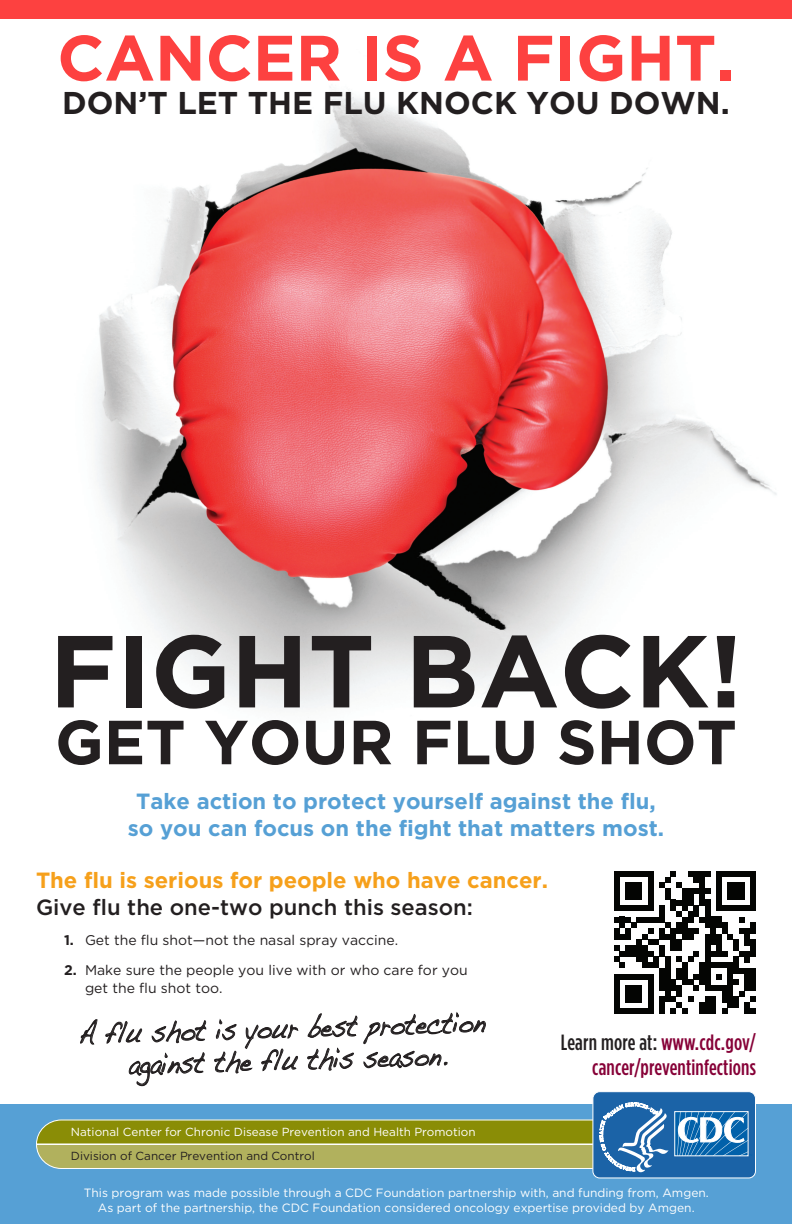
<style>
.page{position:relative;width:792px;height:1224px;background:#fff}
.page>*{position:absolute;margin:0;border:0;box-sizing:border-box;transform-origin:0 0}
.t1{font:700 102.1px "Gotham";color:#231f20}
.t2{font:700 64px "Gotham";color:#fd4140}
.t3{font:700 62.1px "Gotham";color:#231f20}
.t4{font:700 31.5px "Gotham";color:#231f20}
.t5{font:29.2px/31.9px "Handwriting Dakota";color:#231f20;text-align:center;scale:.8 1}
.t6{font:700 22px/26.4px "Gotham";color:#56a0d5;text-align:center}
.t7{font:500 22px/25px "Gotham Condensed";letter-spacing:.01em;color:#860037;text-align:right}
.t8{font:700 22px "Gotham";color:#f6a01b}
.t9{font:500 22px "Gotham";color:#231f20}
.t10{font:14px/18px "Gotham";color:#231f20}
.t11{font:12px/14.4px "Gotham";color:#fff;text-align:center}
.t12{font:11.7px "Gotham";color:#fff}
.t13{font:11.7px "Gotham";color:#231f20}
.s1{font-weight:700}
.s2{color:#231f20}
</style>
<div class="page">
<img style="left:94px;top:87px;width:683px;height:622px">
<div style="left:0;top:1104px;width:792px;height:120px;background:#56a0d5"></div>
<div style="left:0;top:0;width:792px;height:19px;background:#fd4140"></div>
<div style="left:593px;top:1092px;width:163px;height:86px;background:#1b63a7;border-radius:7px"></div>
<div style="left:592px;top:1091px;width:164px;height:87px;border:1px solid #fff;border-radius:7px"></div>
<svg style="left:36px;top:1103px;width:633px;height:69px"></svg>
<div style="left:674px;top:1111px;width:74px;height:45px;border:1px solid #fff"></div>
<svg style="left:677px;top:1112px;width:75px;height:44px"></svg>
<svg style="left:80px;top:1019px;width:18px;height:26px"></svg>
<svg style="left:105px;top:1021px;width:38px;height:23px"></svg>
<svg style="left:151px;top:1020px;width:56px;height:24px"></svg>
<svg style="left:128px;top:1052px;width:77px;height:35px"></svg>
<svg style="left:214px;top:1019px;width:85px;height:55px"></svg>
<svg style="left:307px;top:1012px;width:179px;height:59px"></svg>
<div style="left:614px;top:871px;width:5px;height:40px;background:#040503"></div>
<div style="left:614px;top:974px;width:5px;height:40px;background:#040503"></div>
<div style="left:625px;top:883px;width:6px;height:17px;background:#040503"></div>
<div style="left:625px;top:985px;width:6px;height:17px;background:#040503"></div>
<div style="left:631px;top:883px;width:5px;height:17px;background:#040503"></div>
<div style="left:631px;top:985px;width:5px;height:17px;background:#040503"></div>
<div style="left:636px;top:883px;width:6px;height:17px;background:#040503"></div>
<div style="left:636px;top:985px;width:6px;height:17px;background:#040503"></div>
<svg style="left:619px;top:871px;width:29px;height:6px"></svg>
<svg style="left:619px;top:905px;width:29px;height:6px"></svg>
<svg style="left:619px;top:974px;width:29px;height:5px"></svg>
<svg style="left:619px;top:1008px;width:29px;height:6px"></svg>
<div style="left:648px;top:871px;width:6px;height:40px;background:#040503"></div>
<div style="left:648px;top:974px;width:6px;height:40px;background:#040503"></div>
<svg style="left:614px;top:917px;width:45px;height:51px"></svg>
<div style="left:654px;top:957px;width:5px;height:11px;background:#040503"></div>
<div style="left:659px;top:905px;width:6px;height:17px;background:#040503"></div>
<div style="left:659px;top:928px;width:6px;height:12px;background:#040503"></div>
<div style="left:659px;top:945px;width:6px;height:12px;background:#040503"></div>
<div style="left:659px;top:968px;width:6px;height:23px;background:#040503"></div>
<div style="left:659px;top:996px;width:6px;height:18px;background:#040503"></div>
<div style="left:665px;top:888px;width:6px;height:12px;background:#040503"></div>
<svg style="left:665px;top:934px;width:6px;height:6px"></svg>
<div style="left:665px;top:957px;width:6px;height:45px;background:#040503"></div>
<div style="left:671px;top:900px;width:5px;height:11px;background:#040503"></div>
<div style="left:671px;top:928px;width:5px;height:23px;background:#040503"></div>
<svg style="left:659px;top:871px;width:23px;height:17px"></svg>
<svg style="left:676px;top:900px;width:6px;height:5px"></svg>
<svg style="left:665px;top:911px;width:17px;height:17px"></svg>
<div style="left:676px;top:922px;width:6px;height:12px;background:#040503"></div>
<div style="left:676px;top:940px;width:6px;height:11px;background:#040503"></div>
<svg style="left:676px;top:957px;width:6px;height:5px"></svg>
<div style="left:676px;top:968px;width:6px;height:11px;background:#040503"></div>
<div style="left:682px;top:888px;width:6px;height:23px;background:#040503"></div>
<div style="left:682px;top:917px;width:6px;height:23px;background:#040503"></div>
<div style="left:682px;top:962px;width:6px;height:23px;background:#040503"></div>
<svg style="left:688px;top:871px;width:5px;height:6px"></svg>
<div style="left:688px;top:888px;width:5px;height:17px;background:#040503"></div>
<div style="left:688px;top:911px;width:5px;height:11px;background:#040503"></div>
<div style="left:688px;top:928px;width:5px;height:12px;background:#040503"></div>
<div style="left:693px;top:871px;width:6px;height:12px;background:#040503"></div>
<svg style="left:693px;top:888px;width:6px;height:6px"></svg>
<div style="left:693px;top:905px;width:6px;height:12px;background:#040503"></div>
<svg style="left:693px;top:928px;width:6px;height:6px"></svg>
<svg style="left:688px;top:951px;width:11px;height:11px"></svg>
<svg style="left:671px;top:974px;width:28px;height:40px"></svg>
<div style="left:699px;top:871px;width:6px;height:34px;background:#040503"></div>
<svg style="left:699px;top:917px;width:6px;height:5px"></svg>
<div style="left:699px;top:962px;width:6px;height:23px;background:#040503"></div>
<div style="left:699px;top:1002px;width:6px;height:12px;background:#040503"></div>
<svg style="left:705px;top:871px;width:5px;height:6px"></svg>
<svg style="left:705px;top:888px;width:5px;height:6px"></svg>
<div style="left:705px;top:900px;width:5px;height:28px;background:#040503"></div>
<div style="left:705px;top:934px;width:5px;height:57px;background:#040503"></div>
<div style="left:705px;top:996px;width:5px;height:18px;background:#040503"></div>
<div style="left:710px;top:917px;width:6px;height:28px;background:#040503"></div>
<div style="left:710px;top:996px;width:6px;height:18px;background:#040503"></div>
<div style="left:716px;top:871px;width:6px;height:40px;background:#040503"></div>
<div style="left:716px;top:917px;width:6px;height:11px;background:#040503"></div>
<div style="left:716px;top:934px;width:6px;height:23px;background:#040503"></div>
<div style="left:722px;top:922px;width:6px;height:12px;background:#040503"></div>
<svg style="left:722px;top:1008px;width:6px;height:6px"></svg>
<div style="left:728px;top:883px;width:5px;height:17px;background:#040503"></div>
<svg style="left:728px;top:934px;width:5px;height:6px"></svg>
<div style="left:728px;top:962px;width:5px;height:46px;background:#040503"></div>
<div style="left:733px;top:883px;width:6px;height:17px;background:#040503"></div>
<div style="left:733px;top:940px;width:6px;height:11px;background:#040503"></div>
<div style="left:733px;top:996px;width:6px;height:12px;background:#040503"></div>
<div style="left:739px;top:883px;width:6px;height:17px;background:#040503"></div>
<svg style="left:739px;top:917px;width:6px;height:5px"></svg>
<svg style="left:739px;top:928px;width:6px;height:6px"></svg>
<svg style="left:722px;top:871px;width:28px;height:6px"></svg>
<svg style="left:722px;top:905px;width:28px;height:6px"></svg>
<div style="left:745px;top:928px;width:5px;height:17px;background:#040503"></div>
<div style="left:745px;top:1002px;width:5px;height:12px;background:#040503"></div>
<div style="left:750px;top:871px;width:6px;height:40px;background:#040503"></div>
<div style="left:750px;top:922px;width:6px;height:12px;background:#040503"></div>
<div style="left:750px;top:940px;width:6px;height:17px;background:#040503"></div>
<svg style="left:710px;top:951px;width:46px;height:51px"></svg>
<svg style="left:750px;top:1008px;width:6px;height:6px"></svg>
<h2 class="t2" style="left:57px;top:21px;width:679px">CANCER IS A FIGHT.</h2>
<h3 class="t4" style="left:62px;top:84px;width:669px">DON’T LET THE FLU KNOCK YOU DOWN.</h3>
<h1 class="t1" style="left:50px;top:612px;width:695px">FIGHT BACK!</h1>
<h3 class="t3" style="left:55px;top:706px;width:683px">GET YOUR FLU SHOT</h3>
<h3 class="t6" style="left:128px;top:788px;width:538px">Take action to protect yourself against the flu, so you can focus on the fight that matters most.</h3>
<h3 class="t8" style="left:36px;top:868px;width:514px">The flu is serious for people who have cancer.</h3>
<h3 class="t9" style="left:36px;top:894px;width:439px">Give flu the one-two punch this season:</h3>
<p class="t10" style="left:64px;top:930px;width:336px"><span class="s1">1.</span> Get the flu shot—not the nasal spray vaccine.</p>
<p class="t10" style="left:85px;top:960px;width:384px;text-indent:-21px"><span class="s1">2.</span> Make sure the people you live with or who care for you get the flu shot too.</p>
<h3 class="t5" style="left:78px;top:1019px;width:510px;rotate:-2deg">A flu shot is your best protection against the flu this season.</h3>
<h3 class="t7" style="left:561px;top:1030px;width:197px"><span class="s2">Learn more at:</span> www.cdc.gov/ cancer/preventinfections</h3>
<p class="t12" style="left:71px;top:1126px;width:406px">National Center for Chronic Disease Prevention and Health Promotion</p>
<p class="t13" style="left:71px;top:1150px;width:245px">Division of Cancer Prevention and Control</p>
<p class="t11" style="left:84px;top:1186px;width:627px">This program was made possible through a CDC Foundation partnership with, and funding from, Amgen.<br>As part of the partnership, the CDC Foundation considered oncology expertise provided by Amgen.</p>
</div>
